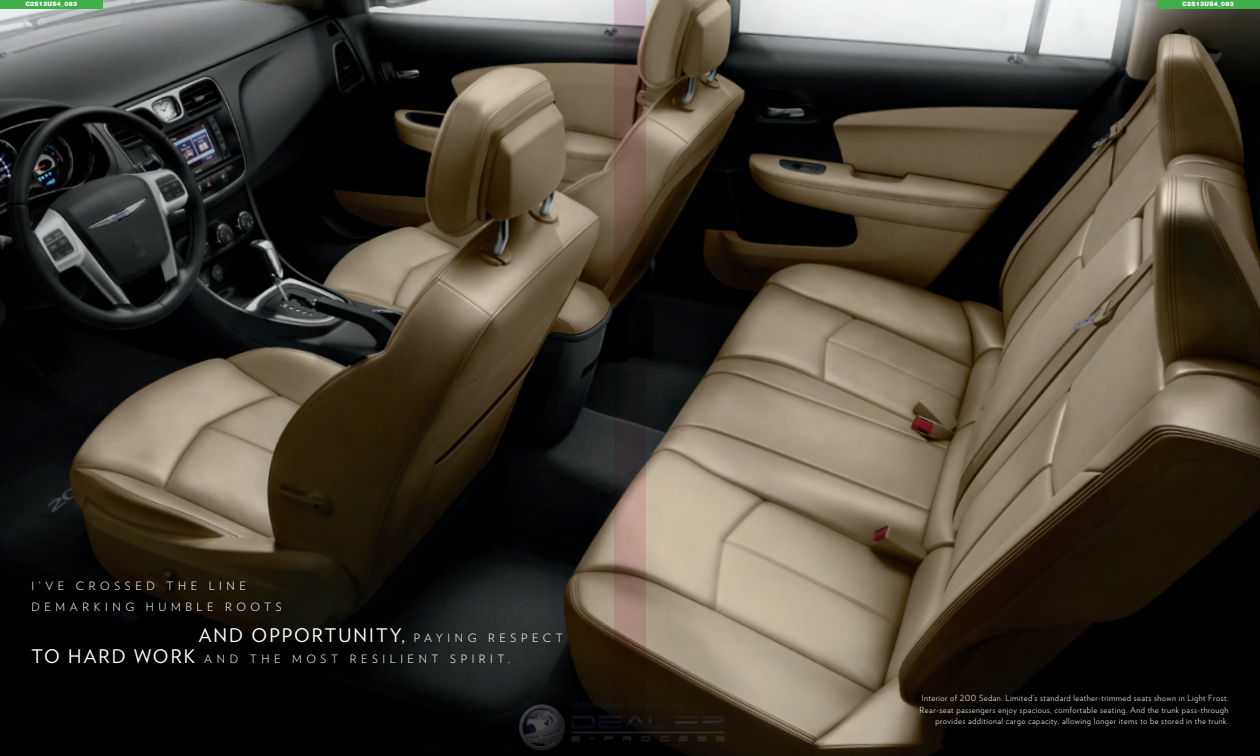
<style>
.page{position:relative;width:1260px;height:756px;background:#fff}
.page>*{position:absolute;margin:0;border:0;box-sizing:border-box;transform-origin:0 0}
.t1{font:18.72px "Verlag";letter-spacing:.11em;color:#fff}
.t2{font:300 11.46px/21.3px "Verlag";letter-spacing:.4em;color:#fff}
.t3{font:300 8.4px/11.5px "Verlag";letter-spacing:.05em;color:#fff;text-align:right}
.t4{font:900 6.12px "Helvetica Neue";letter-spacing:.04em;color:#fff}
.s1{font-weight:300;font-size:11.46px}
</style>
<div class="page">
<img style="left:0;top:0;width:1260px;height:756px">
<svg style="left:614px;top:0;width:16px;height:649px;background:#5a4a42"></svg>
<svg style="left:630px;top:0;width:16px;height:649px;background:#5f4e46"></svg>
<div style="left:1157px;top:0;width:102px;height:8px;background:#40ae49"></div>
<div style="left:0;top:0;width:103px;height:8px;background:#40ae49"></div>
<img style="left:504px;top:649px;width:252px;height:107px">
<p class="t4" style="left:25px;top:1px;width:53px">C2S13US4_083</p>
<p class="t4" style="left:1182px;top:1px;width:53px">C2S13US4_083</p>
<h2 class="t2" style="left:32px;top:575px;width:216px;text-indent:69px">ossed the line<br>Demar king</h2>
<h2 class="t2" style="left:32px;top:575px;width:55px">I ’ve cr</h2>
<h2 class="t2" style="left:146px;top:596px;width:137px">humble r oots</h2>
<h1 class="t1" style="left:199px;top:622px;width:276px">AND OPPORTUNITY, <span class="s1">Pay i n g</span></h1>
<h2 class="t2" style="left:488px;top:627px;width:76px">r espec t</h2>
<h1 class="t1" style="left:32px;top:642px;width:273px">TO HARD WORK <span class="s1">a n d t h e MOST</span></h1>
<h2 class="t2" style="left:350px;top:648px;width:162px">r esilient sp ir it.</h2>
<p class="t3" style="left:920px;top:692px;width:310px">I nterior of 200 Sedan. Limited’s standard leather-trimmed seats shown in Light Frost.<br>Rear-seat passengers enjoy spacious, comfortable seating. And the trunk pass-through provides additional cargo capacity, allowing longer items to be stored in the trunk.</p>
</div>
